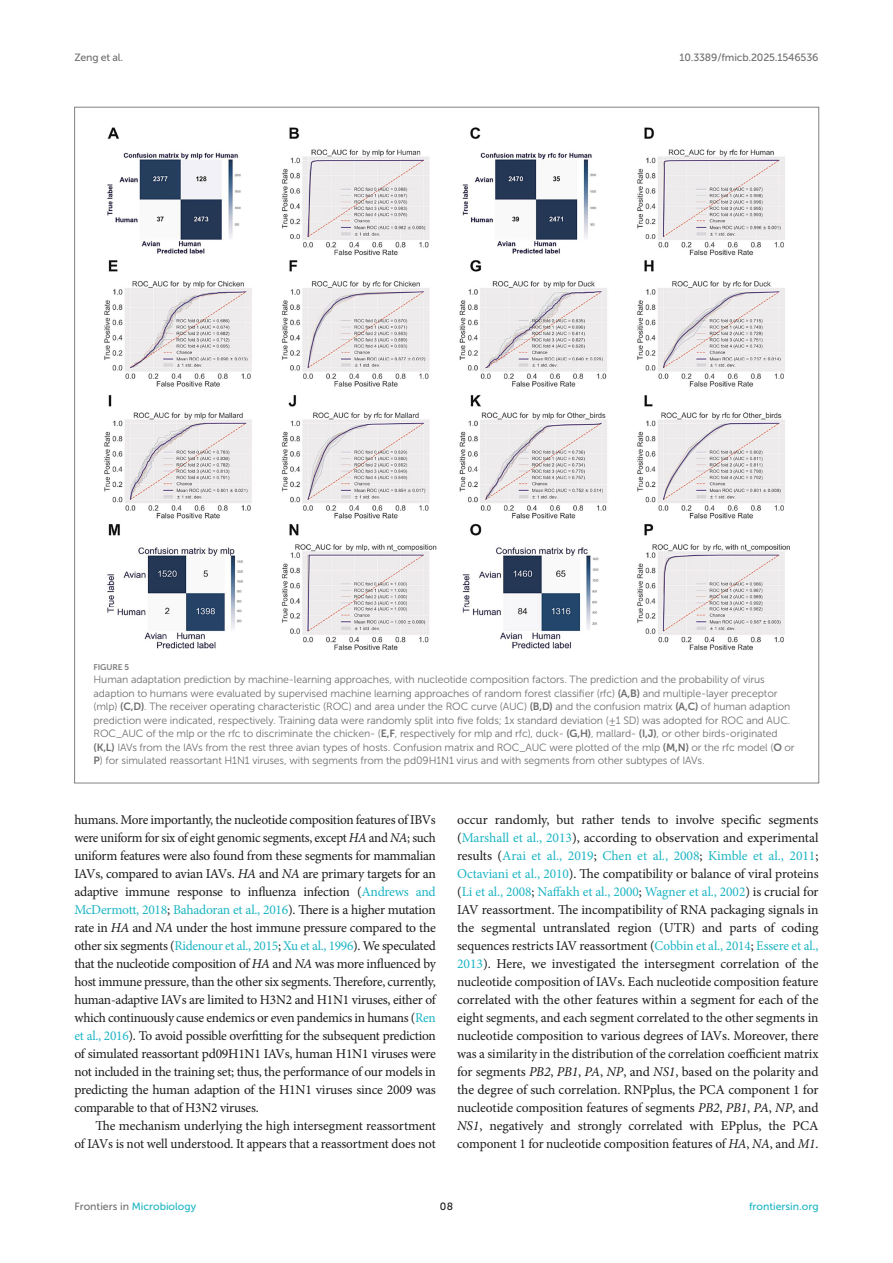
<style>
.page{position:relative;width:893px;height:1263px;background:#fff}
.page>*{position:absolute;margin:0;border:0;box-sizing:border-box;transform-origin:0 0}
.TEXT{font:13.5px/18px "Minion Pro";letter-spacing:-.01em;color:#1b1c1b;text-align:justify}
.FIG_LEG{font:10.5px/13.5px "Museo Sans 300";letter-spacing:-.01em;color:#706f70}
.t1{font:10.5px "Museo Sans 500";color:#1db5c3}
.t2{font:10.5px "Museo Sans 500";letter-spacing:-.015em;color:#706f70}
.t3{font:10.5px "Museo Sans 500";color:#1b1c1b}
.FIG_HD{font:8.25px "Museo Sans 700";letter-spacing:-.01em;color:#7e7f7f}
.s1{font-family:"Museo Sans 700"}
.s2{font-style:italic}
.s3{color:#1db5c3}
.s4{color:#706f70}
</style>
<div class="page">
<img style="left:104px;top:127px;width:686px;height:523px">
<p class="t2" style="left:74px;top:52px;width:50px">Zeng et al.</p>
<p class="t2" style="left:680px;top:52px;width:140px">10.3389/fmicb.2025.1546536</p>
<p class="FIG_HD" style="left:94px;top:662px;width:37px">FIGURE 5</p>
<p class="FIG_LEG" style="left:94px;top:673px;width:703px">Human adaptation prediction by machine-learning approaches, with nucleotide composition factors. The prediction and the probability of virus adaption to humans were evaluated by supervised machine learning approaches of random forest classifier (rfc) <span class="s1">(A,B)</span> and multiple-layer preceptor (mlp) <span class="s1">(C,D)</span>. The receiver operating characteristic (ROC) and area under the ROC curve (AUC) <span class="s1">(B,D)</span> and the confusion matrix <span class="s1">(A,C)</span> of human adaption prediction were indicated, respectively. Training data were randomly split into five folds; 1x standard deviation (±1 SD) was adopted for ROC and AUC.<br>ROC_AUC of the mlp or the rfc to discriminate the chicken- (<span class="s1">E,F</span>, respectively for mlp and rfc), duck- <span class="s1">(G,H)</span>, mallard- <span class="s1">(I,J)</span>, or other birds-originated <span class="s1">(K,L)</span> IAVs from the IAVs from the rest three avian types of hosts. Confusion matrix and ROC_AUC were plotted of the mlp <span class="s1">(M,N)</span> or the rfc model (<span class="s1">O</span> or <span class="s1">P</span>) for simulated reassortant H1N1 viruses, with segments from the pd09H1N1 virus and with segments from other subtypes of IAVs.</p>
<p class="TEXT" style="left:74px;top:811px;width:363px">humans. More importantly, the nucleotide composition features of IBVs were uniform for six of eight genomic segments, except <span class="s2">HA</span> and <span class="s2">NA</span>; such uniform features were also found from these segments for mammalian IAVs, compared to avian IAVs. <span class="s2">HA</span> and <span class="s2">NA</span> are primary targets for an adaptive immune response to influenza infection (<span class="s3">Andrews and McDermott, 2018</span>; <span class="s3">Bahadoran et al., 2016</span>). There is a higher mutation rate in <span class="s2">HA</span> and <span class="s2">NA</span> under the host immune pressure compared to the other six segments (<span class="s3">Ridenour et al., 2015</span>; <span class="s3">Xu et al., 1996</span>). We speculated that the nucleotide composition of <span class="s2">HA</span> and <span class="s2">NA</span> was more influenced by host immune pressure, than the other six segments. Therefore, currently, human-adaptive IAVs are limited to H3N2 and H1N1 viruses, either of which continuously cause endemics or even pandemics in humans (<span class="s3">Ren et al., 2016</span>). To avoid possible overfitting for the subsequent prediction of simulated reassortant pd09H1N1 IAVs, human H1N1 viruses were not included in the training set; thus, the performance of our models in predicting the human adaption of the H1N1 viruses since 2009 was comparable to that of H3N2 viruses.</p>
<p class="TEXT" style="left:74px;top:1117px;width:363px;text-align:right">The mechanism underlying the high intersegment reassortment<br>of IAVs is not well understood. It appears that a reassortment does not</p>
<p class="TEXT" style="left:457px;top:811px;width:363px">occur randomly, but rather tends to involve specific segments (<span class="s3">Marshall et al., 2013</span>), according to observation and experimental results (<span class="s3">Arai et al., 2019</span>; <span class="s3">Chen et al., 2008</span>; <span class="s3">Kimble et al., 2011</span>; <span class="s3">Octaviani et al., 2010</span>). The compatibility or balance of viral proteins (<span class="s3">Li et al., 2008</span>; <span class="s3">Naffakh et al., 2000</span>; <span class="s3">Wagner et al., 2002</span>) is crucial for IAV reassortment. The incompatibility of RNA packaging signals in the segmental untranslated region (UTR) and parts of coding sequences restricts IAV reassortment (<span class="s3">Cobbin et al., 2014</span>; <span class="s3">Essere et al., 2013</span>). Here, we investigated the intersegment correlation of the nucleotide composition of IAVs. Each nucleotide composition feature correlated with the other features within a segment for each of the eight segments, and each segment correlated to the other segments in nucleotide composition to various degrees of IAVs. Moreover, there was a similarity in the distribution of the correlation coefficient matrix for segments <span class="s2">PB2</span>, <span class="s2">PB1</span>, <span class="s2">PA</span>, <span class="s2">NP</span>, and <span class="s2">NS1</span>, based on the polarity and the degree of such correlation. RNPplus, the PCA component 1 for nucleotide composition features of segments <span class="s2">PB2</span>, <span class="s2">PB1</span>, <span class="s2">PA</span>, <span class="s2">NP</span>, and <span class="s2">NS1</span>, negatively and strongly correlated with EPplus, the PCA component 1 for nucleotide composition features of <span class="s2">HA</span>, <span class="s2">NA</span>, and <span class="s2">M1</span>.</p>
<p class="t1" style="left:74px;top:1200px;width:123px"><span class="s4">Frontiers in</span> Microbiology</p>
<p class="t3" style="left:440px;top:1200px;width:15px">08</p>
<p class="t1" style="left:749px;top:1200px;width:71px">frontiersin.org</p>
</div>
